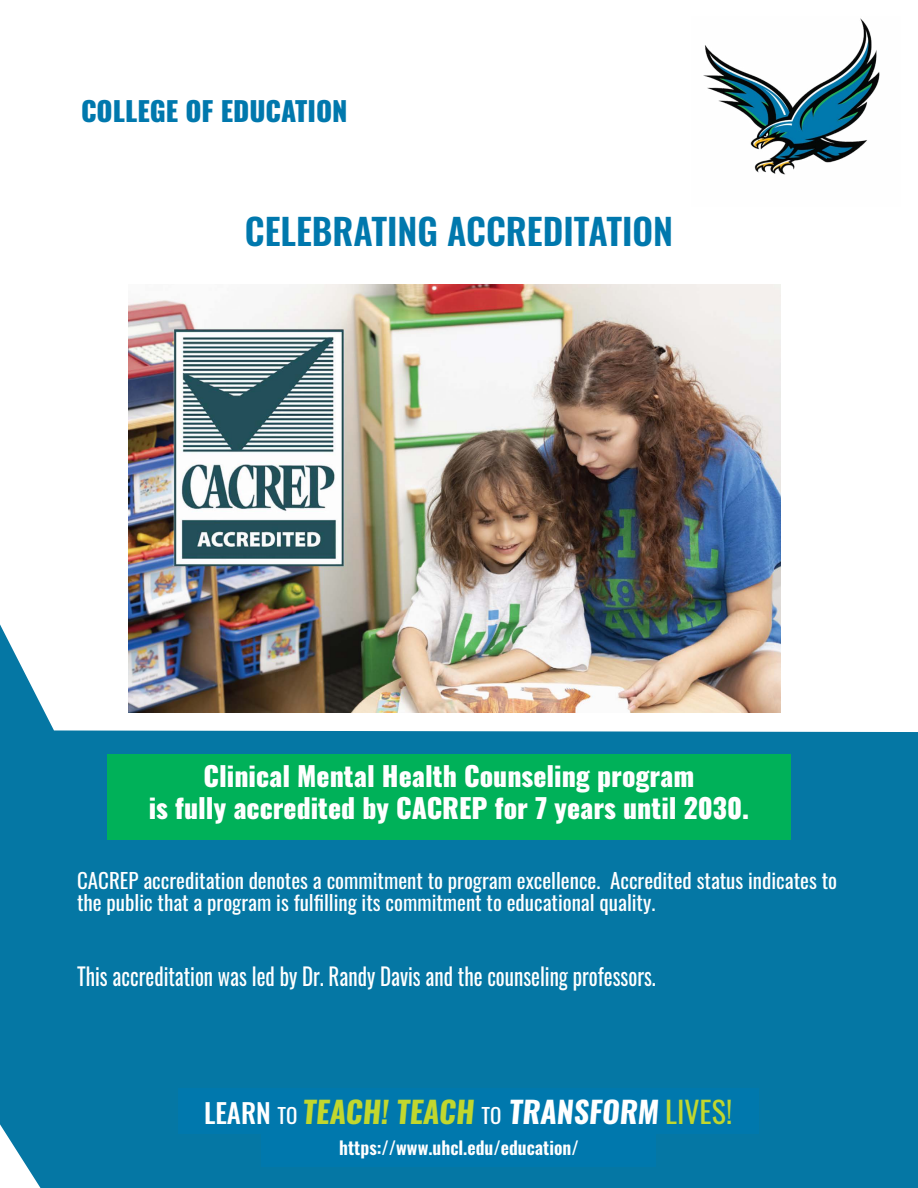
<style>
.page{position:relative;width:918px;height:1188px;background:#fff}
.page>*{position:absolute;margin:0;border:0;box-sizing:border-box;transform-origin:0 0}
.t1{font:600 36px "Oswald";color:#0078ad}
.t2{font:700 30px "Oswald";color:#c1d72e}
.t3{font:800 27px/32.4px "Oswald";color:#fff;text-align:center}
.t4{font:800 27px "Oswald";color:#0078ad}
.t5{font:24.15px "Oswald";color:#fff;scale:.87 1}
.t6{font:21px/22.5px "Oswald";color:#fff}
.t7{font:600 18px "Oswald";color:#fff}
.s1{font-weight:500;font-size:27px;color:#fff}
.s2{font-weight:400;font-size:21px;color:#fff}
.s3{color:#fff}
.s4{font-weight:400}
</style>
<div class="page">
<img style="left:128px;top:284px;width:653px;height:340px">
<svg style="left:0;top:624px;width:918px;height:564px;background:#3187a8"></svg>
<img style="left:703px;top:18px;width:177px;height:157px">
<div style="left:107px;top:755px;width:684px;height:85px;background:#00b159"></div>
<div style="left:262px;top:1134px;width:394px;height:32px;background:#0078ad"></div>
<div style="left:178px;top:1088px;width:580px;height:46px;background:#0078ad"></div>
<p class="t4" style="left:81px;top:96px;width:268px">COLLEGE OF EDUCATION</p>
<h1 class="t1" style="left:245px;top:212px;width:430px">CELEBRATING ACCREDITATION</h1>
<p class="t3" style="left:149px;top:761px;width:602px">Clinical Mental Health Counseling program<br>is fully accredited by CACREP for 7 years until 2030.</p>
<p class="t6" style="left:77px;top:867px;width:761px">CACREP accreditation denotes a commitment to program excellence. Accredited status indicates to the public that a program is fulfilling its commitment to educational quality.</p>
<p class="t5" style="left:77px;top:955px;width:667px">This accreditation was led by Dr. Randy Davis and the counseling professors.</p>
<h2 class="t2" style="left:204px;top:1096px;width:530px"><span class="s1">LEARN</span> <span class="s2">TO</span> TEACH! TEACH <span class="s2">TO</span> <span class="s3">TRANSFORM</span> <span class="s4">LIVES!</span></h2>
<p class="t7" style="left:339px;top:1139px;width:241px">https://www.uhcl.edu/education/</p>
</div>
